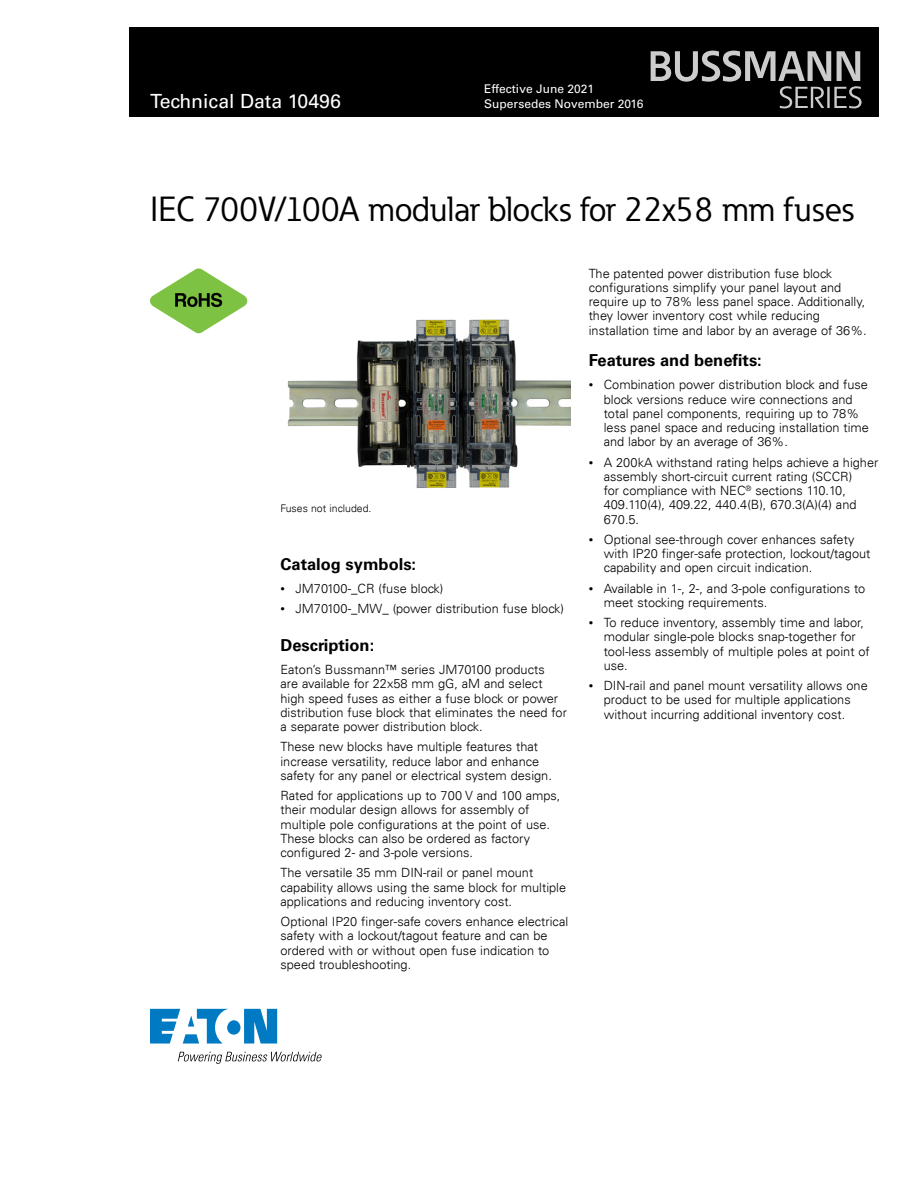
<style>
.page{position:relative;width:918px;height:1188px;background:#fff}
.page>*{position:absolute;margin:0;border:0;box-sizing:border-box;transform-origin:0 0}
.t1{font:34.5px "Eaton";letter-spacing:-.01em;color:#000}
.t2{font:19.5px "Univers LT Std";color:#fff}
.t3{font:700 16.5px "Univers LT Std";color:#000}
.t4{font:300 12.75px/14.2px "Univers LT";color:#000}
.t5{font:12px/15px "Univers LT Std";color:#fff}
.t6{font:300 10.5px "Univers LT";color:#000}
.s1{font-family:"Univers LT Std";font-size:9px}
</style>
<div class="page">
<div style="left:129px;top:27px;width:750px;height:90px;background:#000"></div>
<svg style="left:651px;top:51px;width:211px;height:57px"></svg>
<svg style="left:150px;top:268px;width:97px;height:65px"></svg>
<img style="left:287px;top:319px;width:284px;height:169px">
<svg style="left:150px;top:1009px;width:127px;height:35px"></svg>
<svg style="left:178px;top:1052px;width:144px;height:12px"></svg>
<h2 class="t2" style="left:150px;top:89px;width:192px">Technical Data 10496</h2>
<p class="t5" style="left:484px;top:81px;width:161px">Effective June 2021<br>Supersedes November 2016</p>
<h1 class="t1" style="left:150px;top:187px;width:705px">IEC 700V/100A modular blocks for 22x58 mm fuses</h1>
<p class="t6" style="left:280px;top:502px;width:93px">Fuses not included.</p>
<p class="t3" style="left:280px;top:554px;width:137px">Catalog symbols:</p>
<p class="t4" style="left:280px;top:582px;width:164px"><span class="s1">•</span> JM70100-_CR (fuse block)</p>
<p class="t4" style="left:280px;top:602px;width:285px"><span class="s1">•</span> JM70100-_MW_ (power distribution fuse block)</p>
<p class="t3" style="left:280px;top:635px;width:95px">Description:</p>
<p class="t4" style="left:280px;top:663px;width:288px">Eaton’s Bussmann™ series JM70100 products<br>are available for 22x58 mm gG, aM and select high speed fuses as either a fuse block or power distribution fuse block that eliminates the need for a separate power distribution block.</p>
<p class="t4" style="left:280px;top:740px;width:273px">These new blocks have multiple features that increase versatility, reduce labor and enhance safety for any panel or electrical system design.</p>
<p class="t4" style="left:280px;top:789px;width:281px">Rated for applications up to 700 V and 100 amps, their modular design allows for assembly of multiple pole configurations at the point of use.<br>These blocks can also be ordered as factory configured 2- and 3-pole versions.</p>
<p class="t4" style="left:280px;top:866px;width:287px">The versatile 35 mm DIN-rail or panel mount capability allows using the same block for multiple applications and reducing inventory cost.</p>
<p class="t4" style="left:280px;top:915px;width:289px">Optional IP20 finger-safe covers enhance electrical safety with a lockout/tagout feature and can be ordered with or without open fuse indication to speed troubleshooting.</p>
<p class="t4" style="left:589px;top:266px;width:279px">The patented power distribution fuse block configurations simplify your panel layout and require up to 78% less panel space. Additionally, they lower inventory cost while reducing installation time and labor by an average of 36%.</p>
<p class="t3" style="left:589px;top:351px;width:175px">Features and benefits:</p>
<p class="t4" style="left:604px;top:378px;width:267px;text-indent:-15px"><span class="s1">•</span> Combination power distribution block and fuse block versions reduce wire connections and total panel components, requiring up to 78% less panel space and reducing installation time and labor by an average of 36%.</p>
<p class="t4" style="left:604px;top:455px;width:276px;text-indent:-15px"><span class="s1">•</span> A 200kA withstand rating helps achieve a higher assembly short-circuit current rating (SCCR)<br>for compliance with NEC<sup>®</sup> sections 110.10, 409.110(4), 409.22, 440.4(B), 670.3(A)(4) and 670.5.</p>
<p class="t4" style="left:604px;top:532px;width:268px;text-indent:-15px"><span class="s1">•</span> Optional see-through cover enhances safety with IP20 finger-safe protection, lockout/tagout capability and open circuit indication.</p>
<p class="t4" style="left:604px;top:581px;width:263px;text-indent:-15px"><span class="s1">•</span> Available in 1-, 2-, and 3-pole configurations to meet stocking requirements.</p>
<p class="t4" style="left:604px;top:616px;width:268px;text-indent:-15px"><span class="s1">•</span> To reduce inventory, assembly time and labor, modular single-pole blocks snap-together for tool-less assembly of multiple poles at point of use.</p>
<p class="t4" style="left:589px;top:679px;width:281px;text-align:center"><span class="s1">•</span> DIN-rail and panel mount versatility allows one product to be used for multiple applications without incurring additional inventory cost.</p>
</div>
